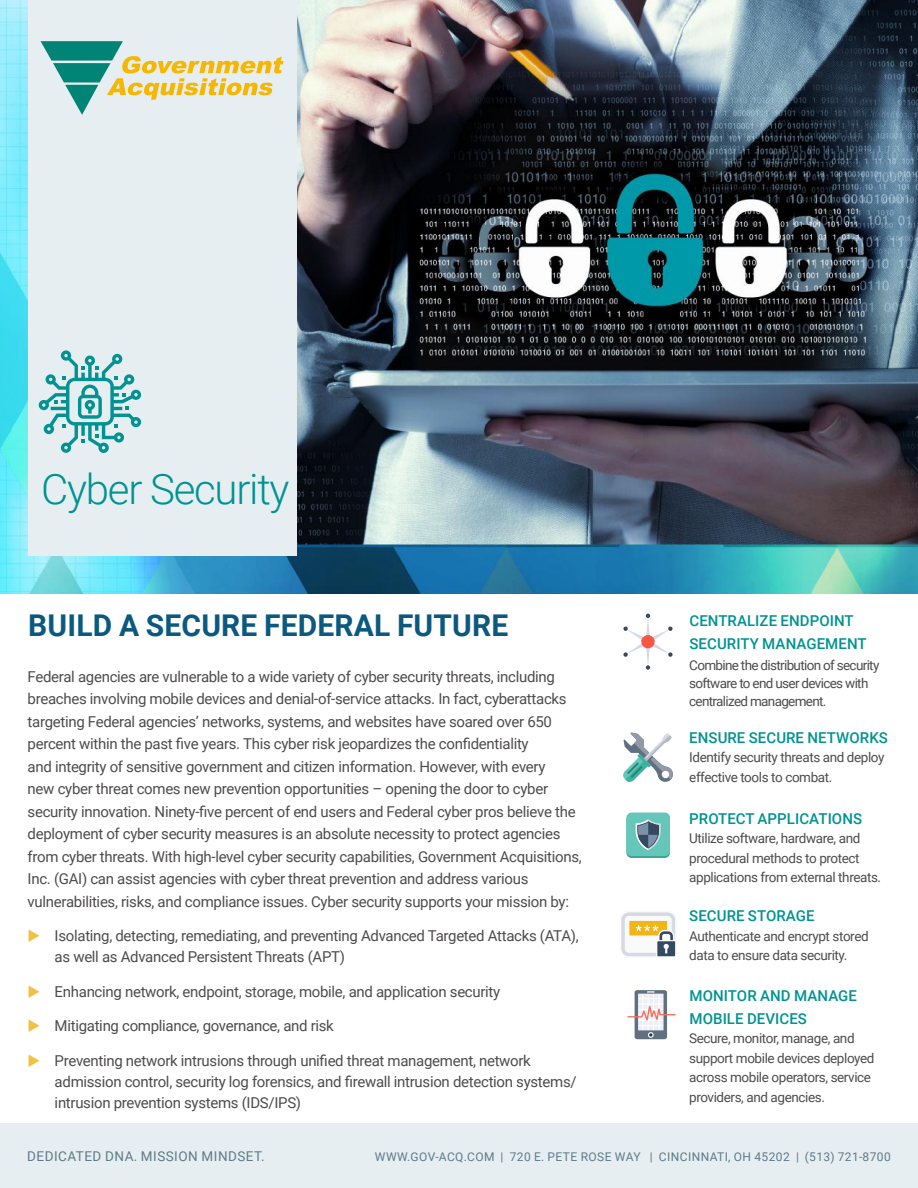
<style>
.page{position:relative;width:918px;height:1188px;background:#fff}
.page>*{position:absolute;margin:0;border:0;box-sizing:border-box;transform-origin:0 0}
.t1{font:300 42px "Roboto";letter-spacing:-.03em;color:#009391}
.t2{font:700 30px "Roboto";letter-spacing:.005em;color:#0c597f}
.t3{font:15px/22.5px "Roboto";letter-spacing:-.02em;color:#4e4b4c}
.t4{font:500 15px/22.5px "Roboto";letter-spacing:.005em;color:#009391}
.t5{font:13.5px/19.5px "Roboto";letter-spacing:-.03em;color:#4e4b4c}
.t6{font:13.5px/18px "Roboto";letter-spacing:-.05em;color:#4e4b4c}
.t7{font:13.5px "Roboto";letter-spacing:.035em;color:#5d7a89}
.t8{font:12px "Roboto";letter-spacing:.035em;color:#5d7a89}
</style>
<div class="page">
<img style="left:0;top:0;width:918px;height:594px">
<div style="left:0;top:1124px;width:918px;height:64px;background:#e7eef2"></div>
<div style="left:28px;top:0;width:269px;height:555px;background:#e7eef2"></div>
<svg style="left:41px;top:41px;width:243px;height:74px"></svg>
<svg style="left:620px;top:911px;width:57px;height:47px"></svg>
<svg style="left:621px;top:912px;width:54px;height:44px"></svg>
<svg style="left:623px;top:614px;width:50px;height:56px"></svg>
<div style="left:641px;top:635px;width:14px;height:13px;background:#f55745;border-radius:50%"></div>
<svg style="left:627px;top:990px;width:49px;height:49px"></svg>
<div style="left:626px;top:814px;width:44px;height:44px;background:#39a390;border-radius:5px"></div>
<div style="left:626px;top:813px;width:44px;height:43px;background:#65c7b9;border-radius:5px"></div>
<svg style="left:636px;top:819px;width:25px;height:31px"></svg>
<svg style="left:623px;top:733px;width:50px;height:49px"></svg>
<svg style="left:39px;top:350px;width:103px;height:103px"></svg>
<h1 class="t1" style="left:41px;top:460px;width:250px">Cyber Security</h1>
<h2 class="t2" style="left:28px;top:604px;width:482px">BUILD A SECURE FEDERAL FUTURE</h2>
<p class="t4" style="left:690px;top:609px;width:179px">CENTRALIZE ENDPOINT<br>SECURITY MANAGEMENT</p>
<p class="t6" style="left:689px;top:656px;width:192px">Combine the distribution of security software to end user devices with centralized management.</p>
<p class="t3" style="left:28px;top:665px;width:556px">Federal agencies are vulnerable to a wide variety of cyber security threats, including breaches involving mobile devices and denial-of-service attacks. In fact, cyberattacks targeting Federal agencies’ networks, systems, and websites have soared over 650 percent within the past five years. This cyber risk jeopardizes the confidentiality<br>and integrity of sensitive government and citizen information. However, with every<br>new cyber threat comes new prevention opportunities – opening the door to cyber security innovation. Ninety-five percent of end users and Federal cyber pros believe the deployment of cyber security measures is an absolute necessity to protect agencies from cyber threats. With high-level cyber security capabilities, Government Acquisitions, Inc. (GAI) can assist agencies with cyber threat prevention and address various vulnerabilities, risks, and compliance issues. Cyber security supports your mission by:</p>
<p class="t3" style="left:55px;top:925px;width:526px;line-height:21px">Isolating, detecting, remediating, and preventing Advanced Targeted Attacks (ATA), as well as Advanced Persistent Threats (APT)</p>
<p class="t3" style="left:55px;top:980px;width:447px">Enhancing network, endpoint, storage, mobile, and application security</p>
<p class="t3" style="left:55px;top:1014px;width:281px">Mitigating compliance, governance, and risk</p>
<p class="t3" style="left:55px;top:1049px;width:524px;line-height:21px">Preventing network intrusions through unified threat management, network admission control, security log forensics, and firewall intrusion detection systems/ intrusion prevention systems (IDS/IPS)</p>
<p class="t4" style="left:689px;top:725px;width:200px">ENSURE SECURE NETWORKS</p>
<p class="t5" style="left:689px;top:747px;width:197px">Identify security threats and deploy effective tools to combat.</p>
<p class="t4" style="left:689px;top:806px;width:174px">PROTECT APPLICATIONS</p>
<p class="t5" style="left:689px;top:828px;width:193px">Utilize software, hardware, and procedural methods to protect applications from external threats.</p>
<p class="t4" style="left:689px;top:904px;width:127px">SECURE STORAGE</p>
<p class="t5" style="left:689px;top:926px;width:181px">Authenticate and encrypt stored data to ensure data security.</p>
<p class="t4" style="left:690px;top:984px;width:169px">MONITOR AND MANAGE<br>MOBILE DEVICES</p>
<p class="t5" style="left:689px;top:1028px;width:187px">Secure, monitor, manage, and support mobile devices deployed across mobile operators, service providers, and agencies.</p>
<p class="t7" style="left:27px;top:1147px;width:239px">DEDICATED DNA. MISSION MINDSET.</p>
<p class="t8" style="left:375px;top:1148px;width:517px">WWW.GOV-ACQ.COM | 720 E. PETE ROSE WAY | CINCINNATI, OH 45202 | (513) 721-8700</p>
</div>
